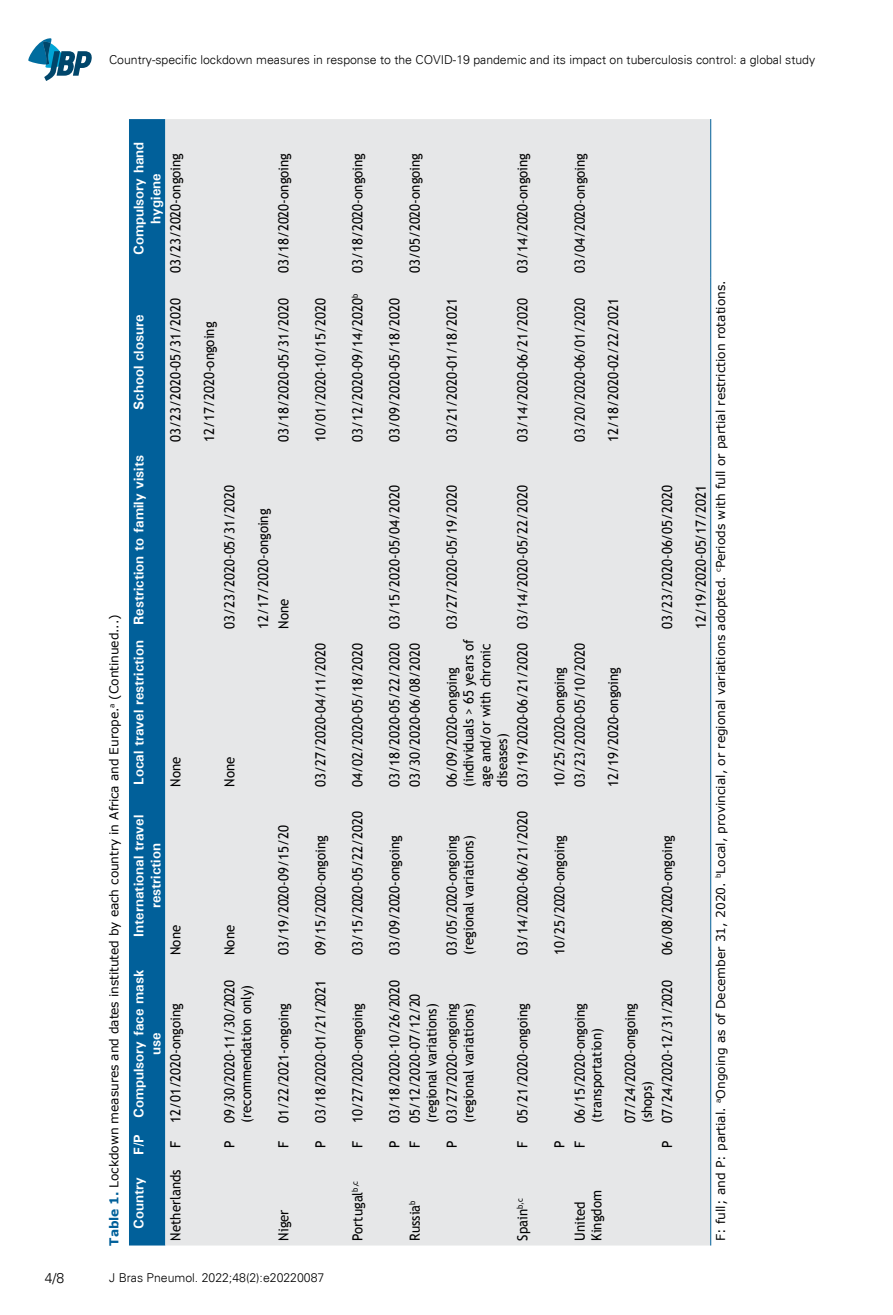
<style>
.page{position:relative;width:893px;height:1315px;background:#fff}
.page>*{position:absolute;margin:0;border:0;box-sizing:border-box;transform-origin:0 0}
.t1{font:14px/16.8px "Trebuchet MS";color:#000;scale:.94 1}
.t2{font:700 14px/16.8px "Univers";color:#fff;text-align:center}
.t3{font:300 14px "Univers";color:#000}
.t4{font:12.25px "Verdana";color:#000}
.t5{font:300 12.25px "Univers";color:#000}
.s1{font-weight:700;color:#01609a}
</style>
<div class="page">
<svg style="left:28px;top:38px;width:64px;height:43px"></svg>
<div style="left:129px;top:119px;width:36px;height:1126px;background:#01609a"></div>
<div style="left:165px;top:119px;width:545px;height:1126px;background:#e6e7e8"></div>
<hr style="left:710px;top:1161px;width:1px;height:84px;background:#01609a">
<hr style="left:710px;top:1128px;width:1px;height:33px;background:#01609a">
<hr style="left:710px;top:960px;width:1px;height:168px;background:#01609a">
<hr style="left:710px;top:791px;width:1px;height:169px;background:#01609a">
<hr style="left:710px;top:633px;width:1px;height:158px;background:#01609a">
<hr style="left:710px;top:446px;width:1px;height:187px;background:#01609a">
<hr style="left:710px;top:278px;width:1px;height:168px;background:#01609a">
<hr style="left:710px;top:119px;width:1px;height:159px;background:#01609a">
<p class="t5" style="left:109px;top:52px;width:707px">Country-specific lockdown measures in response to the COVID-19 pandemic and its impact on tuberculosis control: a global study</p>
<p class="t4" style="left:106px;top:1245px;width:632px;rotate:-90deg"><span class="s1">Table 1.</span> Lockdown measures and dates instituted by each country in Africa and Europe.<sup>a</sup> (Continued...)</p>
<p class="t2" style="left:130px;top:255px;width:115px;rotate:-90deg">Compulsory hand hygiene</p>
<p class="t1" style="left:167px;top:273px;width:129px;rotate:-90deg">03/23/2020-ongoing</p>
<p class="t2" style="left:130px;top:410px;width:97px;rotate:-90deg">School closure</p>
<p class="t2" style="left:130px;top:785px;width:331px;rotate:-90deg">Local travel restriction Restriction to family visits</p>
<p class="t1" style="left:167px;top:442px;width:154px;rotate:-90deg">03/23/2020-05/31/2020</p>
<p class="t1" style="left:167px;top:787px;width:33px;rotate:-90deg">None</p>
<p class="t2" style="left:130px;top:936px;width:123px;rotate:-90deg">International travel restriction</p>
<p class="t2" style="left:130px;top:1055px;width:87px;text-align:left;text-indent:-100px;rotate:-90deg">F/P Compulsory face mask use</p>
<p class="t2" style="left:130px;top:1229px;width:53px;rotate:-90deg">Country</p>
<p class="t1" style="left:167px;top:955px;width:33px;rotate:-90deg">None</p>
<p class="t1" style="left:167px;top:1123px;width:129px;rotate:-90deg">12/01/2020-ongoing</p>
<p class="t1" style="left:167px;top:1148px;width:9px;rotate:-90deg">F</p>
<p class="t1" style="left:167px;top:1240px;width:77px;rotate:-90deg">Netherlands</p>
<p class="t1" style="left:201px;top:442px;width:129px;rotate:-90deg">12/17/2020-ongoing</p>
<p class="t1" style="left:221px;top:628px;width:154px;rotate:-90deg">03/23/2020-05/31/2020</p>
<p class="t1" style="left:275px;top:273px;width:129px;rotate:-90deg">03/18/2020-ongoing</p>
<p class="t1" style="left:275px;top:442px;width:154px;rotate:-90deg">03/18/2020-05/31/2020</p>
<p class="t1" style="left:255px;top:628px;width:129px;rotate:-90deg">12/17/2020-ongoing</p>
<p class="t1" style="left:275px;top:628px;width:33px;rotate:-90deg">None</p>
<p class="t1" style="left:221px;top:787px;width:33px;rotate:-90deg">None</p>
<p class="t1" style="left:221px;top:955px;width:33px;rotate:-90deg">None</p>
<p class="t1" style="left:275px;top:955px;width:139px;rotate:-90deg">03/19/2020-09/15/20</p>
<p class="t1" style="left:221px;top:1123px;width:154px;rotate:-90deg">09/30/2020-11/30/2020 (recommendation only)</p>
<p class="t1" style="left:221px;top:1148px;width:9px;rotate:-90deg">P</p>
<p class="t1" style="left:275px;top:1123px;width:129px;rotate:-90deg">01/22/2021-ongoing</p>
<p class="t1" style="left:275px;top:1148px;width:9px;rotate:-90deg">F</p>
<p class="t1" style="left:275px;top:1240px;width:35px;rotate:-90deg">Niger</p>
<p class="t1" style="left:312px;top:442px;width:154px;rotate:-90deg">10/01/2020-10/15/2020</p>
<p class="t1" style="left:312px;top:787px;width:154px;rotate:-90deg">03/27/2020-04/11/2020</p>
<p class="t1" style="left:312px;top:955px;width:129px;rotate:-90deg">09/15/2020-ongoing</p>
<p class="t1" style="left:312px;top:1123px;width:154px;rotate:-90deg">03/18/2020-01/21/2021</p>
<p class="t1" style="left:312px;top:1148px;width:9px;rotate:-90deg">P</p>
<p class="t3" style="left:45px;top:1269px;width:21px">4/8</p>
<p class="t5" style="left:109px;top:1270px;width:217px">J Bras Pneumol. 2022;48(2):e20220087</p>
<p class="t1" style="left:349px;top:273px;width:129px;rotate:-90deg">03/18/2020-ongoing</p>
<p class="t1" style="left:349px;top:441px;width:159px;rotate:-90deg">03/12/2020-09/14/2020<sup>b</sup></p>
<p class="t1" style="left:349px;top:787px;width:154px;rotate:-90deg">04/02/2020-05/18/2020</p>
<p class="t1" style="left:349px;top:955px;width:154px;rotate:-90deg">03/15/2020-05/22/2020</p>
<p class="t1" style="left:349px;top:1123px;width:129px;rotate:-90deg">10/27/2020-ongoing</p>
<p class="t1" style="left:349px;top:1148px;width:9px;rotate:-90deg">F</p>
<p class="t1" style="left:349px;top:1240px;width:65px;rotate:-90deg">Portugal<sup>b,c</sup></p>
<p class="t1" style="left:407px;top:273px;width:129px;rotate:-90deg">03/05/2020-ongoing</p>
<p class="t1" style="left:386px;top:441px;width:154px;rotate:-90deg">03/09/2020-05/18/2020</p>
<p class="t1" style="left:386px;top:787px;width:322px;rotate:-90deg">03/18/2020-05/22/2020 03/15/2020-05/04/2020</p>
<p class="t1" style="left:407px;top:787px;width:154px;rotate:-90deg">03/30/2020-06/08/2020</p>
<p class="t1" style="left:386px;top:955px;width:129px;rotate:-90deg">03/09/2020-ongoing</p>
<p class="t1" style="left:444px;top:441px;width:154px;rotate:-90deg">03/21/2020-01/18/2021</p>
<p class="t1" style="left:514px;top:273px;width:129px;rotate:-90deg">03/14/2020-ongoing</p>
<p class="t1" style="left:514px;top:441px;width:154px;rotate:-90deg">03/14/2020-06/21/2020</p>
<p class="t1" style="left:514px;top:787px;width:322px;rotate:-90deg">03/19/2020-06/21/2020 03/14/2020-05/22/2020</p>
<p class="t1" style="left:444px;top:628px;width:154px;rotate:-90deg">03/27/2020-05/19/2020</p>
<p class="t1" style="left:444px;top:787px;width:159px;rotate:-90deg">06/09/2020-ongoing (individuals &gt; 65 years of age and/or with chronic diseases)</p>
<p class="t1" style="left:444px;top:955px;width:129px;rotate:-90deg">03/05/2020-ongoing (regional variations)</p>
<p class="t1" style="left:514px;top:955px;width:154px;rotate:-90deg">03/14/2020-06/21/2020</p>
<p class="t1" style="left:386px;top:1123px;width:154px;rotate:-90deg">03/18/2020-10/26/2020</p>
<p class="t1" style="left:386px;top:1148px;width:9px;rotate:-90deg">P</p>
<p class="t1" style="left:407px;top:1123px;width:139px;rotate:-90deg">05/12/2020-07/12/20 (regional variations)</p>
<p class="t1" style="left:444px;top:1123px;width:129px;rotate:-90deg">03/27/2020-ongoing (regional variations)</p>
<p class="t1" style="left:407px;top:1148px;width:9px;rotate:-90deg">F</p>
<p class="t1" style="left:444px;top:1148px;width:9px;rotate:-90deg">P</p>
<p class="t1" style="left:407px;top:1240px;width:44px;rotate:-90deg">Russia<sup>b</sup></p>
<p class="t1" style="left:514px;top:1123px;width:129px;rotate:-90deg">05/21/2020-ongoing</p>
<p class="t1" style="left:514px;top:1148px;width:9px;rotate:-90deg">F</p>
<p class="t1" style="left:514px;top:1240px;width:47px;rotate:-90deg">Spain<sup>b,c</sup></p>
<p class="t1" style="left:572px;top:273px;width:129px;rotate:-90deg">03/04/2020-ongoing</p>
<p class="t1" style="left:572px;top:441px;width:154px;rotate:-90deg">03/20/2020-06/01/2020</p>
<p class="t1" style="left:605px;top:441px;width:154px;rotate:-90deg">12/18/2020-02/22/2021</p>
<p class="t1" style="left:572px;top:787px;width:154px;rotate:-90deg">03/23/2020-05/10/2020</p>
<p class="t1" style="left:551px;top:787px;width:129px;rotate:-90deg">10/25/2020-ongoing</p>
<p class="t1" style="left:551px;top:955px;width:129px;rotate:-90deg">10/25/2020-ongoing</p>
<p class="t1" style="left:605px;top:787px;width:129px;rotate:-90deg">12/19/2020-ongoing</p>
<p class="t1" style="left:659px;top:628px;width:154px;rotate:-90deg">03/23/2020-06/05/2020</p>
<p class="t1" style="left:693px;top:628px;width:154px;rotate:-90deg">12/19/2020-05/17/2021</p>
<p class="t1" style="left:659px;top:955px;width:129px;rotate:-90deg">06/08/2020-ongoing</p>
<p class="t1" style="left:551px;top:1148px;width:9px;rotate:-90deg">P</p>
<p class="t1" style="left:659px;top:1123px;width:154px;rotate:-90deg">07/24/2020-12/31/2020</p>
<p class="t1" style="left:572px;top:1123px;width:129px;rotate:-90deg">06/15/2020-ongoing (transportation)</p>
<p class="t1" style="left:622px;top:1123px;width:129px;rotate:-90deg">07/24/2020-ongoing (shops)</p>
<p class="t1" style="left:572px;top:1148px;width:9px;rotate:-90deg">F</p>
<p class="t1" style="left:659px;top:1148px;width:9px;rotate:-90deg">P</p>
<p class="t1" style="left:572px;top:1240px;width:55px;rotate:-90deg">United<br>Kingdom</p>
<p class="t4" style="left:713px;top:1240px;width:962px;rotate:-90deg">F: full; and P: partial. <sup>a</sup>Ongoing as of December 31, 2020. <sup>b</sup>Local, provincial, or regional variations adopted. <sup>c</sup>Periods with full or partial restriction rotations.</p>
</div>
